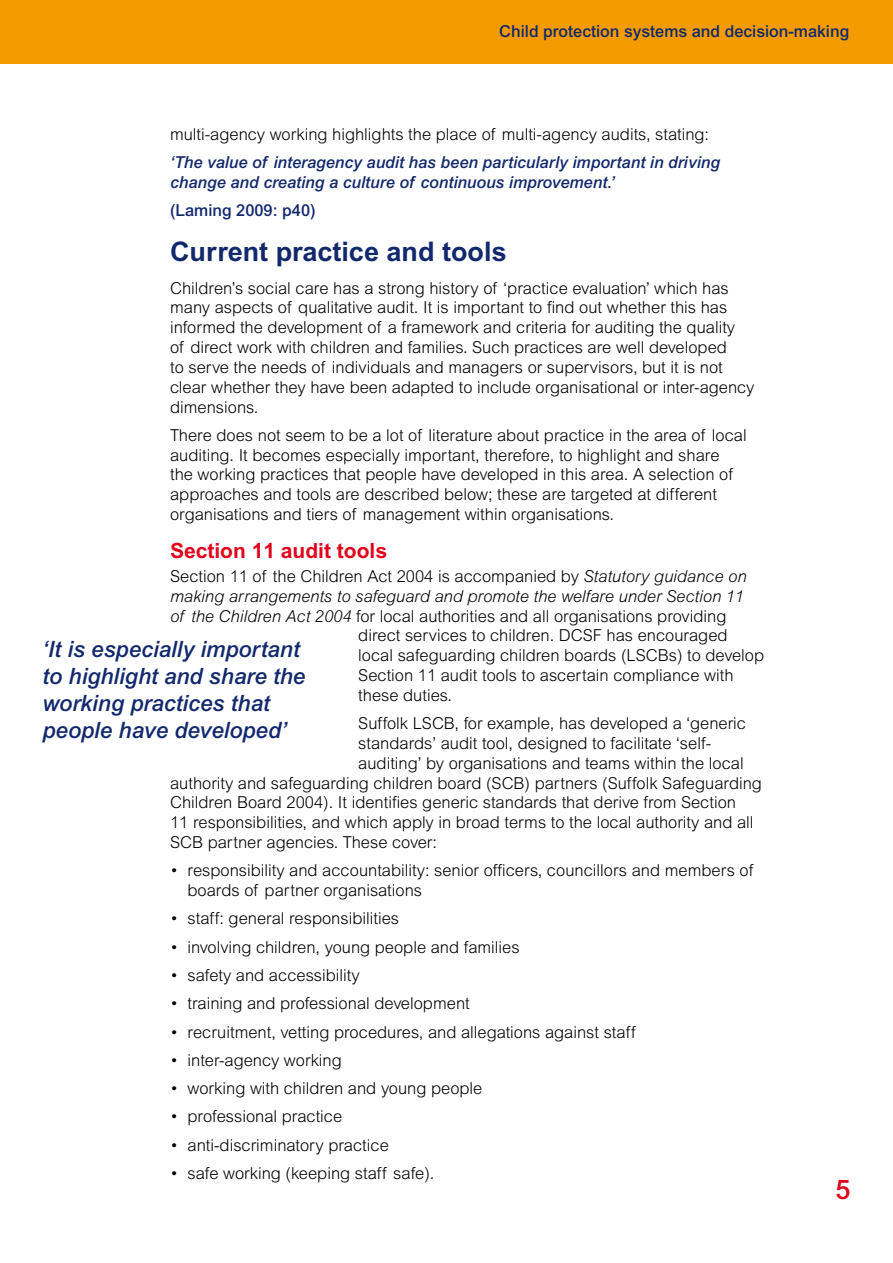
<style>
.page{position:relative;width:893px;height:1263px;background:#fff}
.page>*{position:absolute;margin:0;border:0;box-sizing:border-box;transform-origin:0 0}
.t1{font:700 27px "Arial";color:#11286d}
.t2{font:500 27px "Arial";color:#e2011a}
.t3{font:italic 500 22.5px/27px "Arial";color:#11286d}
.t4{font:700 21px "Arial";color:#e2011a}
.t5{font:300 16.5px/19.8px "Arial";color:#000}
.t6{font:italic 500 16.5px/19.8px "Arial";color:#11286d}
.t7{font:italic 300 16.5px "Arial";color:#000}
.t8{font:500 16.5px "Arial";color:#11286d}
.s1{font-style:italic}
</style>
<div class="page">
<div style="left:0;top:0;width:893px;height:64px;background:#f49b00"></div>
<p class="t8" style="left:499px;top:22px;width:351px">Child protection systems and decision-making</p>
<p class="t5" style="left:170px;top:124px;width:541px">multi-agency working highlights the place of multi-agency audits, stating:</p>
<p class="t6" style="left:170px;top:152px;width:551px">‘The value of interagency audit has been particularly important in driving change and creating a culture of continuous improvement.’</p>
<p class="t8" style="left:170px;top:200px;width:147px">(Laming 2009: p40)</p>
<h1 class="t1" style="left:170px;top:236px;width:338px">Current practice and tools</h1>
<p class="t5" style="left:170px;top:278px;width:586px">Children’s social care has a strong history of ‘practice evaluation’ which has many aspects of qualitative audit. It is important to find out whether this has informed the development of a framework and criteria for auditing the quality<br>of direct work with children and families. Such practices are well developed<br>to serve the needs of individuals and managers or supervisors, but it is not clear whether they have been adapted to include organisational or inter-agency dimensions.</p>
<p class="t5" style="left:170px;top:425px;width:578px">There does not seem to be a lot of literature about practice in the area of local auditing. It becomes especially important, therefore, to highlight and share<br>the working practices that people have developed in this area. A selection of approaches and tools are described below; these are targeted at different organisations and tiers of management within organisations.</p>
<p class="t4" style="left:170px;top:538px;width:219px">Section 11 audit tools</p>
<p class="t5" style="left:170px;top:566px;width:578px">Section 11 of the Children Act 2004 is accompanied by <span class="s1">Statutory guidance on</span></p>
<p class="t7" style="left:170px;top:586px;width:576px">making arrangements to safeguard and promote the welfare under Section 11</p>
<p class="t5" style="left:170px;top:606px;width:558px"><span class="s1">of the Children Act 2004</span> for local authorities and all organisations providing</p>
<p class="t5" style="left:358px;top:626px;width:371px">direct services to children. DCSF has encouraged</p>
<p class="t5" style="left:358px;top:645px;width:407px">local safeguarding children boards (LSCBs) to develop</p>
<p class="t5" style="left:358px;top:665px;width:377px">Section 11 audit tools to ascertain compliance with</p>
<p class="t5" style="left:358px;top:685px;width:95px">these duties.</p>
<p class="t5" style="left:358px;top:713px;width:389px">Suffolk LSCB, for example, has developed a ‘generic</p>
<p class="t5" style="left:358px;top:733px;width:354px">standards’ audit tool, designed to facilitate ‘self-</p>
<p class="t5" style="left:358px;top:753px;width:387px">auditing’ by organisations and teams within the local</p>
<p class="t5" style="left:170px;top:773px;width:593px">authority and safeguarding children board (SCB) partners (Suffolk Safeguarding</p>
<p class="t5" style="left:170px;top:793px;width:567px">Children Board 2004). It identifies generic standards that derive from Section</p>
<p class="t5" style="left:170px;top:812px;width:585px">11 responsibilities, and which apply in broad terms to the local authority and all</p>
<p class="t5" style="left:170px;top:832px;width:269px">SCB partner agencies. These cover:</p>
<p class="t5" style="left:188px;top:860px;width:567px;text-indent:-17px">• responsibility and accountability: senior officers, councillors and members of boards of partner organisations</p>
<p class="t5" style="left:170px;top:909px;width:231px">• staff: general responsibilities</p>
<p class="t5" style="left:170px;top:937px;width:351px">• involving children, young people and families</p>
<p class="t5" style="left:170px;top:965px;width:191px">• safety and accessibility</p>
<p class="t5" style="left:170px;top:993px;width:301px">• training and professional development</p>
<p class="t5" style="left:170px;top:1022px;width:467px">• recruitment, vetting procedures, and allegations against staff</p>
<p class="t5" style="left:170px;top:1050px;width:173px">• inter-agency working</p>
<p class="t5" style="left:170px;top:1078px;width:314px">• working with children and young people</p>
<p class="t5" style="left:170px;top:1107px;width:174px">• professional practice</p>
<p class="t5" style="left:170px;top:1135px;width:220px">• anti-discriminatory practice</p>
<p class="t5" style="left:170px;top:1163px;width:266px">• safe working (keeping staff safe).</p>
<h2 class="t3" style="left:43px;top:635px;width:264px">‘It is especially important to highlight and share the working practices that people have developed’</h2>
<h1 class="t2" style="left:835px;top:1174px;width:16px">5</h1>
</div>
